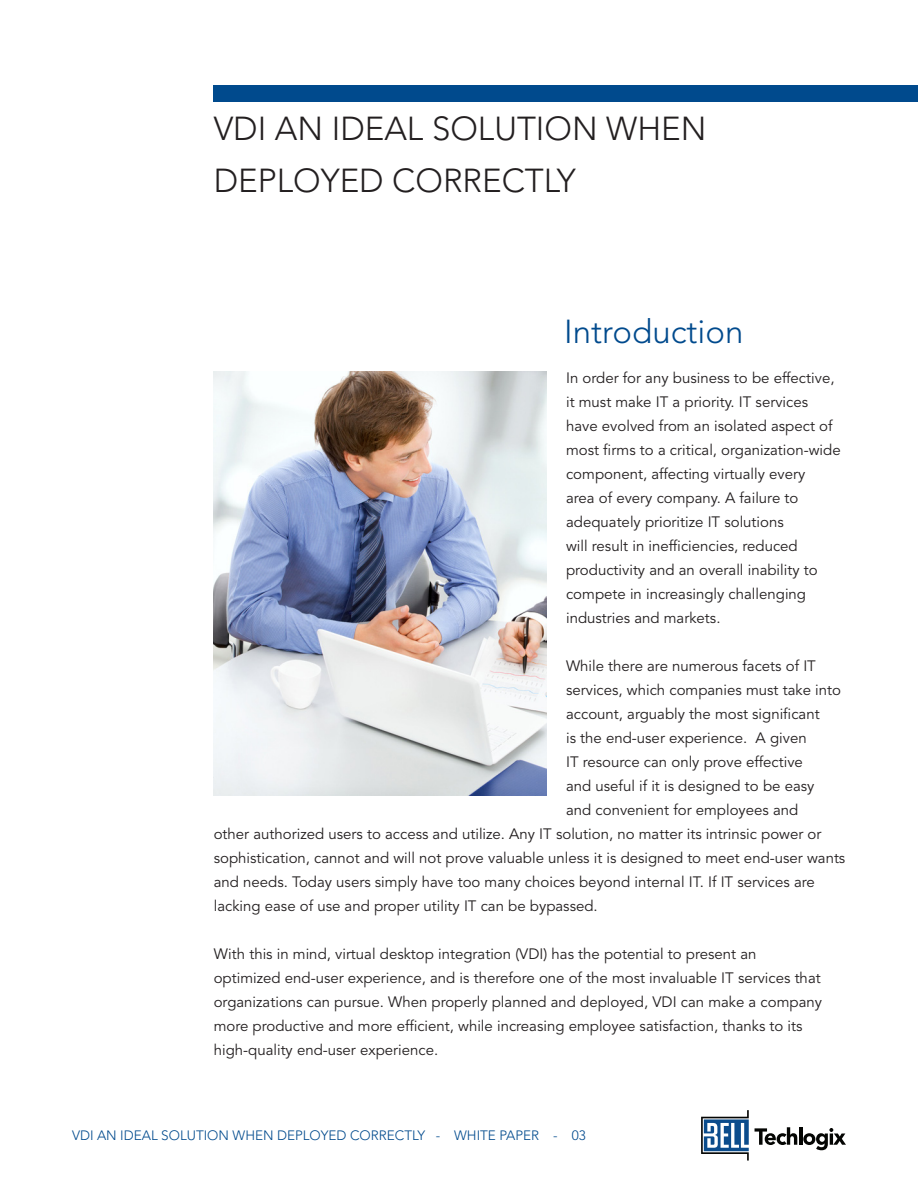
<style>
.page{position:relative;width:918px;height:1188px;background:#fff}
.page>*{position:absolute;margin:0;border:0;box-sizing:border-box;transform-origin:0 0}
.t1{font:300 33px/52.5px "Avenir LT Std";color:#231f20}
.t2{font:300 33px "Avenir LT Std";color:#004a8d}
.t3{font:15px/24px "Avenir LT Std";color:#231f20}
.t4{font:300 13.5px "Avenir LT Std";color:#004a8d}
</style>
<div class="page">
<svg style="left:755px;top:1127px;width:42px;height:18px"></svg>
<hr style="left:799px;top:1127px;width:3px;height:18px;background:#040503">
<svg style="left:803px;top:1128px;width:43px;height:22px"></svg>
<svg style="left:701px;top:1110px;width:48px;height:51px"></svg>
<div style="left:214px;top:85px;width:704px;height:17px;background:#004a8d"></div>
<img style="left:214px;top:371px;width:333px;height:424px">
<p class="t1" style="left:214px;top:102px;width:494px">VDI AN IDEAL SOLUTION WHEN<br>DEPLOYED CORRECTLY</p>
<p class="t2" style="left:564px;top:312px;width:181px">Introduction</p>
<p class="t3" style="left:566px;top:366px;width:276px">In order for any business to be effective, it must make IT a priority. IT services have evolved from an isolated aspect of most firms to a critical, organization-wide component, affecting virtually every<br>area of every company. A failure to adequately prioritize IT solutions<br>will result in inefficiencies, reduced productivity and an overall inability to compete in increasingly challenging industries and markets.</p>
<p class="t3" style="left:566px;top:654px;width:251px">While there are numerous facets of IT</p>
<p class="t3" style="left:566px;top:678px;width:277px">services, which companies must take into</p>
<p class="t3" style="left:566px;top:702px;width:255px">account, arguably the most significant</p>
<p class="t3" style="left:566px;top:726px;width:242px">is the end-user experience. A given</p>
<p class="t3" style="left:566px;top:750px;width:238px">IT resource can only prove effective</p>
<p class="t3" style="left:566px;top:774px;width:250px">and useful if it is designed to be easy</p>
<p class="t3" style="left:566px;top:798px;width:234px">and convenient for employees and</p>
<p class="t3" style="left:214px;top:822px;width:609px">other authorized users to access and utilize. Any IT solution, no matter its intrinsic power or</p>
<p class="t3" style="left:214px;top:846px;width:633px">sophistication, cannot and will not prove valuable unless it is designed to meet end-user wants</p>
<p class="t3" style="left:214px;top:870px;width:603px">and needs. Today users simply have too many choices beyond internal IT. If IT services are</p>
<p class="t3" style="left:214px;top:894px;width:386px">lacking ease of use and proper utility IT can be bypassed.</p>
<p class="t3" style="left:214px;top:942px;width:610px">With this in mind, virtual desktop integration (VDI) has the potential to present an optimized end-user experience, and is therefore one of the most invaluable IT services that organizations can pursue. When properly planned and deployed, VDI can make a company more productive and more efficient, while increasing employee satisfaction, thanks to its high-quality end-user experience.</p>
<p class="t4" style="left:72px;top:1128px;width:515px">VDI AN IDEAL SOLUTION WHEN DEPLOYED CORRECTLY - WHITE PAPER - 03</p>
</div>
